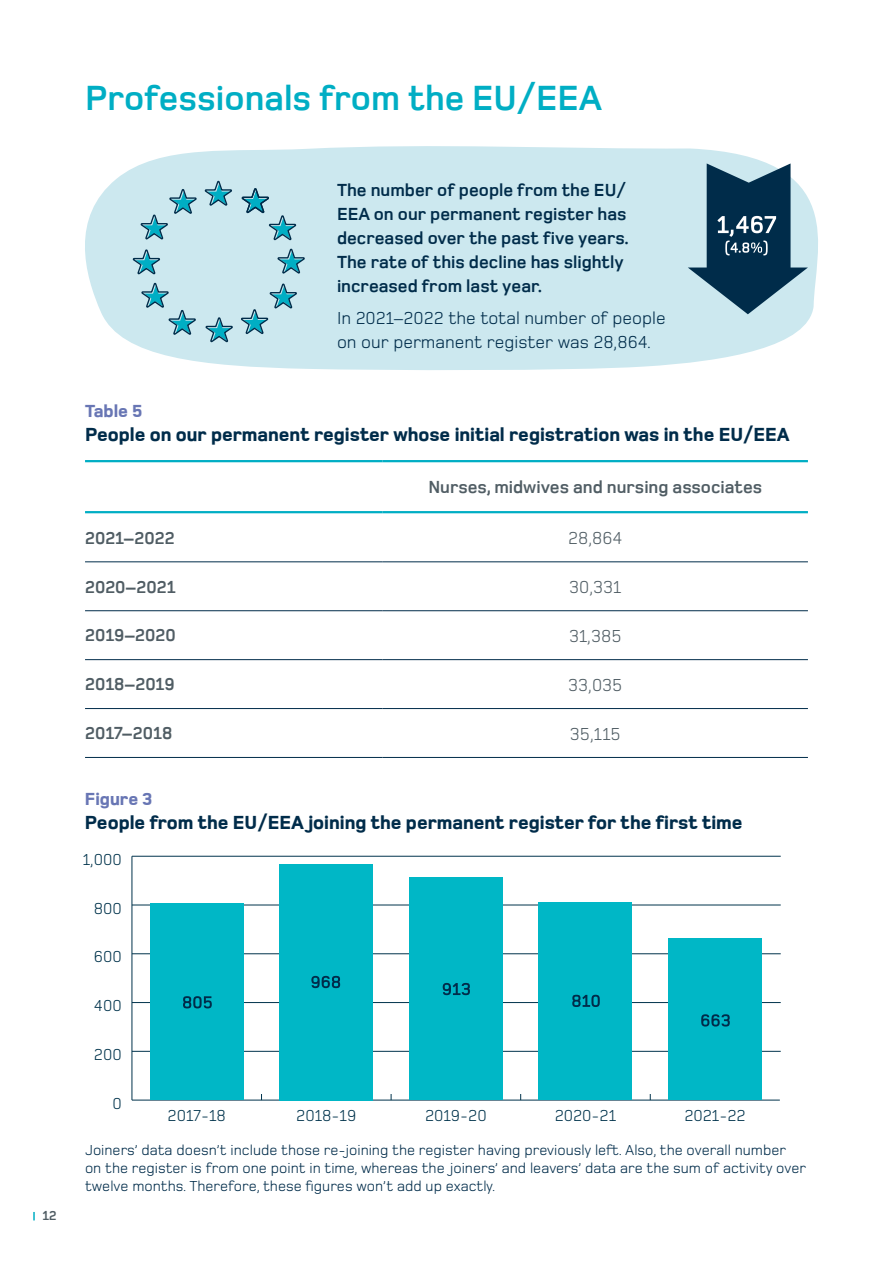
<style>
.page{position:relative;width:893px;height:1263px;background:#fff}
.page>*{position:absolute;margin:0;border:0;box-sizing:border-box;transform-origin:0 0}
.NMC_Section_Header{font:700 36px "Foundry Monoline";color:#00aec4}
.NMC_Figure_Title{font:800 19.5px "Foundry Monoline";color:#002c4a}
.NMC_Body_Copy{font:700 18px/24px "Foundry Monoline";color:#002c4a}
.NMC_Table_Copy{font:700 18px "Foundry Monoline";color:#505d64}
.NMC_Body_Copy-2{font:18px/24px "Foundry Monoline";color:#002c4a}
.NMC_Table_Copy-2{font:18px "Foundry Monoline";color:#505d64}
.NMC_Figure_Number{font:800 18px "Foundry Monoline";color:#6876b4}
.t1{font:16.5px "Foundry Monoline";color:#00334c}
.Table_notes{font:15px/18px "Foundry Monoline";color:#002c4a}
.t2{font:700 13.5px "Foundry Monoline";color:#505d64}
</style>
<div class="page">
<hr style="left:85px;top:561px;width:298px;height:1px;background:#002c4a">
<hr style="left:383px;top:561px;width:425px;height:1px;background:#002c4a">
<hr style="left:85px;top:610px;width:298px;height:1px;background:#002c4a">
<hr style="left:383px;top:610px;width:425px;height:1px;background:#002c4a">
<hr style="left:85px;top:659px;width:298px;height:1px;background:#002c4a">
<hr style="left:383px;top:659px;width:425px;height:1px;background:#002c4a">
<hr style="left:85px;top:708px;width:298px;height:1px;background:#002c4a">
<hr style="left:383px;top:708px;width:425px;height:1px;background:#002c4a">
<hr style="left:85px;top:757px;width:298px;height:1px;background:#002c4a">
<hr style="left:383px;top:757px;width:425px;height:1px;background:#002c4a">
<hr style="left:85px;top:460px;width:298px;height:2px;background:#00aec4">
<hr style="left:383px;top:460px;width:425px;height:2px;background:#00aec4">
<hr style="left:85px;top:511px;width:298px;height:2px;background:#00aec4">
<hr style="left:383px;top:511px;width:425px;height:2px;background:#00aec4">
<svg style="left:85px;top:146px;width:733px;height:224px;background:#d1eaf0"></svg>
<svg style="left:399px;top:293px;width:5px;height:4px"></svg>
<svg style="left:688px;top:163px;width:120px;height:151px;background:#5c7f93"></svg>
<svg style="left:132px;top:249px;width:29px;height:27px"></svg>
<svg style="left:139px;top:188px;width:58px;height:53px;background:#a8d2dd"></svg>
<svg style="left:204px;top:316px;width:29px;height:27px"></svg>
<svg style="left:140px;top:282px;width:57px;height:54px;background:#a8d2dd"></svg>
<svg style="left:204px;top:180px;width:28px;height:27px"></svg>
<svg style="left:276px;top:248px;width:29px;height:27px"></svg>
<svg style="left:241px;top:187px;width:55px;height:54px;background:#a5d0da"></svg>
<svg style="left:240px;top:283px;width:57px;height:52px;background:#a6d1dc"></svg>
<hr style="left:132px;top:1100px;width:648px;height:1px;background:#00334c">
<hr style="left:132px;top:856px;width:1px;height:244px;background:#00334c">
<hr style="left:132px;top:1051px;width:649px;height:1px;background:#00334c">
<hr style="left:132px;top:1002px;width:649px;height:1px;background:#00334c">
<hr style="left:132px;top:953px;width:649px;height:1px;background:#00334c">
<hr style="left:132px;top:905px;width:649px;height:1px;background:#00334c">
<hr style="left:132px;top:856px;width:649px;height:1px;background:#00334c">
<div style="left:150px;top:904px;width:93px;height:196px;background:#00b7c6"></div>
<div style="left:280px;top:864px;width:93px;height:236px;background:#00b7c6"></div>
<div style="left:409px;top:877px;width:93px;height:223px;background:#00b7c6"></div>
<div style="left:539px;top:902px;width:93px;height:198px;background:#00b7c6"></div>
<div style="left:668px;top:938px;width:94px;height:162px;background:#00b7c6"></div>
<svg style="left:183px;top:996px;width:29px;height:12px"></svg>
<svg style="left:311px;top:976px;width:29px;height:12px"></svg>
<svg style="left:443px;top:983px;width:27px;height:12px"></svg>
<svg style="left:572px;top:995px;width:28px;height:12px"></svg>
<svg style="left:701px;top:1014px;width:29px;height:12px"></svg>
<svg style="left:33px;top:1212px;width:2px;height:8px"></svg>
<p class="t2" style="left:43px;top:1209px;width:16px">12</p>
<p class="NMC_Section_Header" style="left:85px;top:79px;width:519px">Professionals from the EU/EEA</p>
<p class="NMC_Body_Copy" style="left:337px;top:178px;width:293px">The number of people from the EU/<br>EEA on our permanent register has decreased over the past five years.<br>The rate of this decline has slightly increased from last year.</p>
<p class="NMC_Body_Copy-2" style="left:337px;top:306px;width:330px">In 2021–2022 the total number of people on our permanent register was 28,864.</p>
<p class="NMC_Figure_Number" style="left:85px;top:402px;width:59px">Table 5</p>
<p class="NMC_Figure_Title" style="left:85px;top:424px;width:706px">People on our permanent register whose initial registration was in the EU/EEA</p>
<p class="NMC_Table_Copy" style="left:428px;top:477px;width:335px">Nurses, midwives and nursing associates</p>
<p class="NMC_Table_Copy" style="left:85px;top:528px;width:91px">2021–2022</p>
<p class="NMC_Table_Copy-2" style="left:568px;top:529px;width:56px">28,864</p>
<p class="NMC_Table_Copy" style="left:85px;top:577px;width:92px">2020–2021</p>
<p class="NMC_Table_Copy-2" style="left:569px;top:577px;width:54px">30,331</p>
<p class="NMC_Table_Copy" style="left:85px;top:626px;width:92px">2019–2020</p>
<p class="NMC_Table_Copy-2" style="left:569px;top:626px;width:54px">31,385</p>
<p class="NMC_Table_Copy" style="left:85px;top:675px;width:91px">2018–2019</p>
<p class="NMC_Table_Copy-2" style="left:568px;top:675px;width:56px">33,035</p>
<p class="NMC_Table_Copy" style="left:85px;top:724px;width:89px">2017–2018</p>
<p class="NMC_Table_Copy-2" style="left:570px;top:724px;width:52px">35,115</p>
<p class="NMC_Figure_Number" style="left:85px;top:790px;width:69px">Figure 3</p>
<p class="NMC_Figure_Title" style="left:85px;top:812px;width:659px">People from the EU/EEA joining the permanent register for the first time</p>
<p class="t1" style="left:83px;top:850px;width:41px">1,000</p>
<p class="t1" style="left:94px;top:899px;width:30px">800</p>
<p class="t1" style="left:94px;top:948px;width:29px">600</p>
<p class="t1" style="left:94px;top:997px;width:29px">400</p>
<p class="t1" style="left:94px;top:1045px;width:29px">200</p>
<p class="t1" style="left:112px;top:1094px;width:11px">0</p>
<p class="t1" style="left:168px;top:1107px;width:60px">2017-18</p>
<p class="t1" style="left:296px;top:1107px;width:62px">2018-19</p>
<p class="t1" style="left:425px;top:1107px;width:63px">2019-20</p>
<p class="t1" style="left:555px;top:1107px;width:63px">2020-21</p>
<p class="t1" style="left:684px;top:1107px;width:63px">2021-22</p>
<p class="Table_notes" style="left:85px;top:1141px;width:723px">Joiners’ data doesn’t include those re-joining the register having previously left. Also, the overall number on the register is from one point in time, whereas the joiners’ and leavers’ data are the sum of activity over twelve months. Therefore, these figures won’t add up exactly.</p>
</div>
